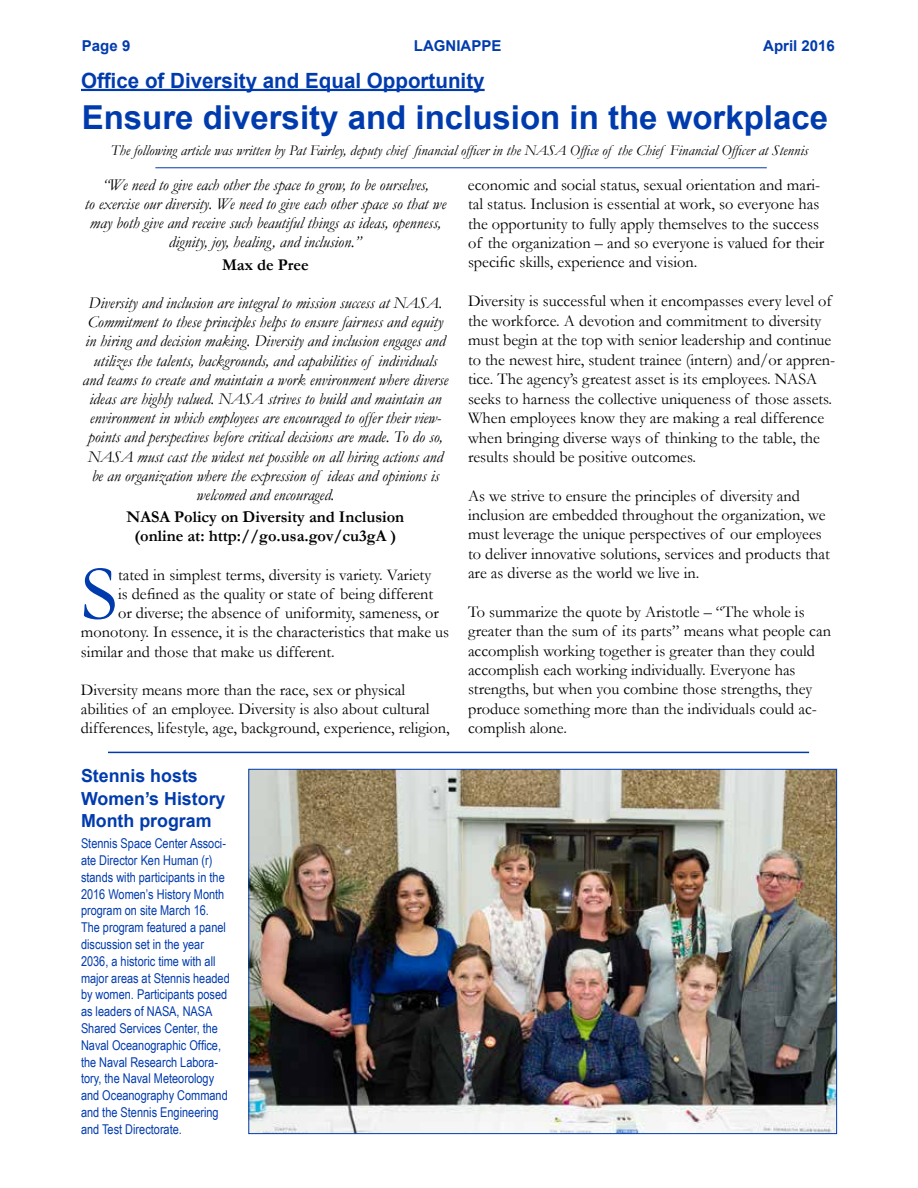
<style>
.page{position:relative;width:918px;height:1188px;background:#fff}
.page>*{position:absolute;margin:0;border:0;box-sizing:border-box;transform-origin:0 0}
.t1{font:78.15px "Garamond";color:#003bae}
.t2{font:700 33px "Arial";color:#003bae}
.t3{font:700 21px "Arial";color:#003bae}
.t4{font:700 18px/22.5px "Arial";color:#003bae}
.t5{font:16.5px/19.4px "Garamond";color:#000}
.t6{font:italic 16.5px/19.2px "Garamond";color:#000;text-align:center}
.t7{font:700 16.5px/19.2px "Garamond";color:#000;text-align:center}
.t8{font:italic 15px "Garamond";color:#000}
.t9{font:700 15px "Arial";color:#003bae}
.t10{font:13.5px/16.8px "Arial Narrow";color:#003bae}
</style>
<div class="page">
<hr style="left:81px;top:89px;width:404px;height:2px;background:#003bae">
<img style="left:250px;top:771px;width:585px;height:361px">
<hr style="left:108px;top:752px;width:701px;height:1px;background:#003bae">
<hr style="left:155px;top:167px;width:612px;height:1px;background:#003bae">
<p class="t9" style="left:82px;top:35px;width:50px">Page 9</p>
<p class="t9" style="left:414px;top:35px;width:89px">LAGNIAPPE</p>
<p class="t9" style="left:763px;top:35px;width:73px">April 2016</p>
<p class="t3" style="left:81px;top:66px;width:405px">Office of Diversity and Equal Opportunity</p>
<h2 class="t2" style="left:82px;top:96px;width:748px">Ensure diversity and inclusion in the workplace</h2>
<p class="t8" style="left:111px;top:140px;width:699px">The following article was written by Pat Fairley, deputy chief financial officer in the NASA Office of the Chief Financial Officer at Stennis</p>
<p class="t6" style="left:85px;top:175px;width:363px">“We need to give each other the space to grow, to be ourselves,<br>to exercise our diversity. We need to give each other space so that we may both give and receive such beautiful things as ideas, openness, dignity, joy, healing, and inclusion.”</p>
<p class="t7" style="left:222px;top:255px;width:88px">Max de Pree</p>
<p class="t6" style="left:82px;top:293px;width:367px">Diversity and inclusion are integral to mission success at NASA.<br>Commitment to these principles helps to ensure fairness and equity in hiring and decision making. Diversity and inclusion engages and utilizes the talents, backgrounds, and capabilities of individuals and teams to create and maintain a work environment where diverse ideas are highly valued. NASA strives to build and maintain an environment in which employees are encouraged to offer their view&shy;points and perspectives before critical decisions are made. To do so, NASA must cast the widest net possible on all hiring actions and be an organization where the expression of ideas and opinions is welcomed and encouraged.</p>
<p class="t7" style="left:127px;top:507px;width:279px">NASA Policy on Diversity and Inclusion (online at: http://go.usa.gov/cu3gA )</p>
<h1 class="t1" style="left:81px;top:541px;width:39px">S</h1>
<p class="t5" style="left:118px;top:565px;width:315px">tated in simplest terms, diversity is variety. Variety</p>
<p class="t5" style="left:118px;top:584px;width:317px">is defined as the quality or state of being different</p>
<p class="t5" style="left:118px;top:603px;width:323px">or diverse; the absence of uniformity, sameness, or</p>
<p class="t5" style="left:81px;top:622px;width:370px">monotony. In essence, it is the characteristics that make us</p>
<p class="t5" style="left:81px;top:641px;width:255px">similar and those that make us different.</p>
<p class="t5" style="left:81px;top:680px;width:370px">Diversity means more than the race, sex or physical abilities of an employee. Diversity is also about cultural differences, lifestyle, age, background, experience, religion,</p>
<p class="t4" style="left:81px;top:765px;width:146px">Stennis hosts<br>Women’s History<br>Month program</p>
<p class="t10" style="left:81px;top:835px;width:150px">Stennis Space Center Associ&shy;ate Director Ken Human (r) stands with participants in the<br>2016 Women’s History Month program on site March 16.<br>The program featured a panel discussion set in the year<br>2036, a historic time with all major areas at Stennis headed by women. Participants posed as leaders of NASA, NASA<br>Shared Services Center, the<br>Naval Oceanographic Office, the Naval Research Labora&shy;tory, the Naval Meteorology and Oceanography Command and the Stennis Engineering and Test Directorate.</p>
<p class="t5" style="left:468px;top:175px;width:358px">economic and social status, sexual orientation and mari&shy;tal status. Inclusion is essential at work, so everyone has the opportunity to fully apply themselves to the success of the organization – and so everyone is valued for their specific skills, experience and vision.</p>
<p class="t5" style="left:468px;top:291px;width:369px">Diversity is successful when it encompasses every level of the workforce. A devotion and commitment to diversity must begin at the top with senior leadership and continue to the newest hire, student trainee (intern) and/or appren&shy;tice. The agency’s greatest asset is its employees. NASA seeks to harness the collective uniqueness of those assets.<br>When employees know they are making a real difference when bringing diverse ways of thinking to the table, the results should be positive outcomes.</p>
<p class="t5" style="left:468px;top:486px;width:363px">As we strive to ensure the principles of diversity and inclusion are embedded throughout the organization, we must leverage the unique perspectives of our employees to deliver innovative solutions, services and products that are as diverse as the world we live in.</p>
<p class="t5" style="left:468px;top:602px;width:364px">To summarize the quote by Aristotle – “The whole is greater than the sum of its parts” means what people can accomplish working together is greater than they could accomplish each working individually. Everyone has strengths, but when you combine those strengths, they produce something more than the individuals could ac&shy;complish alone.</p>
</div>
